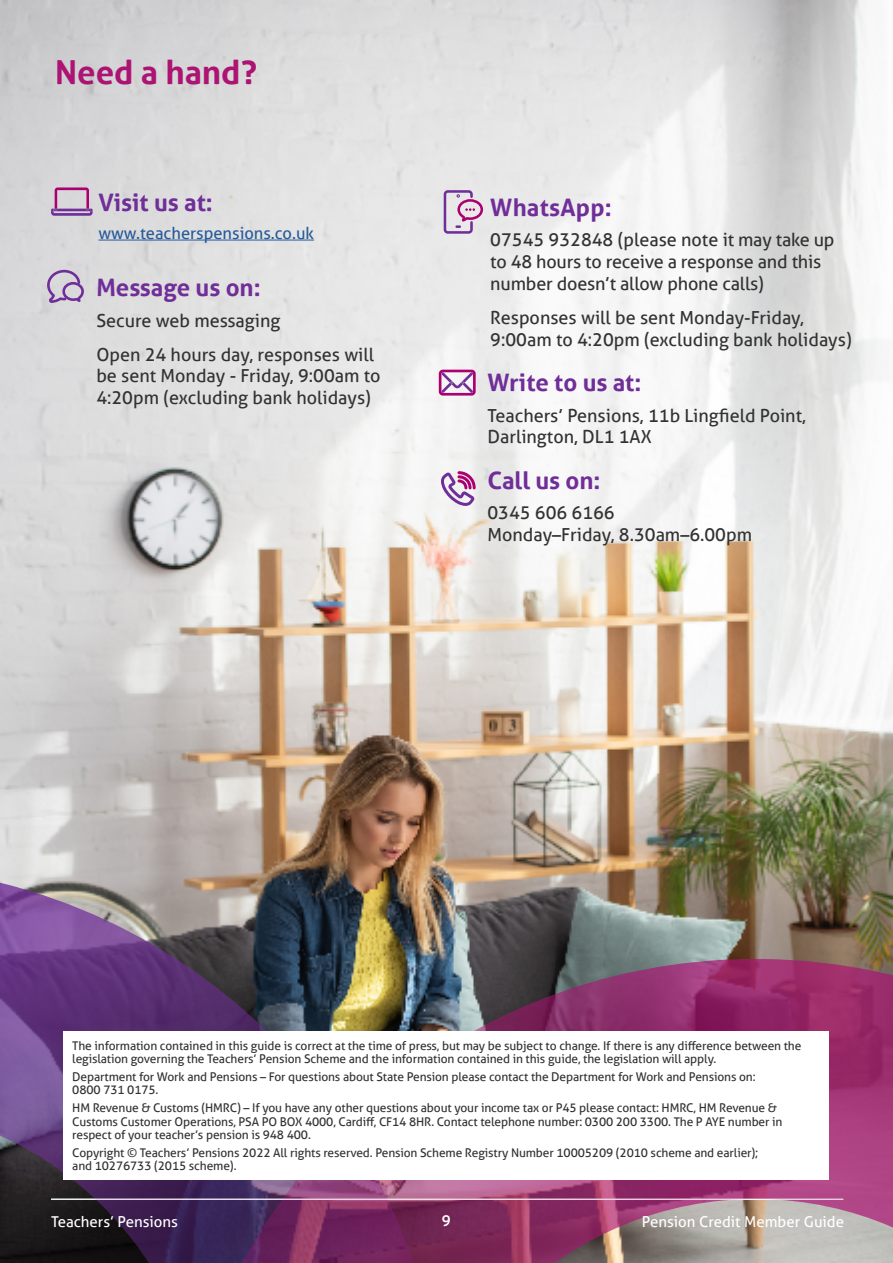
<style>
.page{position:relative;width:893px;height:1263px;background:#fff}
.page>*{position:absolute;margin:0;border:0;box-sizing:border-box;transform-origin:0 0}
.Main_Subheading{font:700 33px "Aller";color:#ac1473}
.t1{font:700 24px "Aller";color:#702e99}
.t2{font:18px/21.6px "Aller";color:#333232}
.t3{font:16.5px "Aller";color:#275b9b}
.t4{font:15px "Aller";color:#fff}
.t5{font:12px/13.5px "Aller";letter-spacing:-.01em;color:#333232}
</style>
<div class="page">
<img style="left:0;top:0;width:893px;height:940px">
<img style="left:0;top:768px;width:506px;height:495px">
<svg style="left:51px;top:187px;width:42px;height:29px"></svg>
<img style="left:163px;top:940px;width:730px;height:323px">
<div style="left:64px;top:1031px;width:765px;height:149px;background:#fff"></div>
<hr style="left:98px;top:240px;width:216px;height:1px;background:#275b9b">
<svg style="left:46px;top:268px;width:39px;height:38px"></svg>
<div style="left:444px;top:190px;width:29px;height:44px;border:3px solid #702e99;border-radius:3px"></div>
<svg style="left:456px;top:194px;width:28px;height:34px"></svg>
<hr style="left:51px;top:1199px;width:792px;height:1px;background:#fff">
<svg style="left:439px;top:370px;width:37px;height:26px"></svg>
<svg style="left:441px;top:471px;width:35px;height:35px"></svg>
<h3 class="Main_Subheading" style="left:55px;top:52px;width:203px">Need a hand?</h3>
<p class="t1" style="left:98px;top:187px;width:116px">Visit us at:</p>
<p class="t3" style="left:98px;top:223px;width:217px">www.teacherspensions.co.uk</p>
<p class="t1" style="left:96px;top:273px;width:166px">Message us on:</p>
<p class="t2" style="left:96px;top:309px;width:186px">Secure web messaging</p>
<p class="t2" style="left:96px;top:344px;width:286px">Open 24 hours day, responses will be sent Monday - Friday, 9:00am to<br>4:20pm (excluding bank holidays)</p>
<p class="t1" style="left:490px;top:193px;width:123px">WhatsApp:</p>
<p class="t2" style="left:490px;top:229px;width:346px">07545 932848 (please note it may take up to 48 hours to receive a response and this number doesn’t allow phone calls)</p>
<p class="t2" style="left:490px;top:307px;width:363px">Responses will be sent Monday-Friday,<br>9:00am to 4:20pm (excluding bank holidays)</p>
<p class="t1" style="left:487px;top:368px;width:155px">Write to us at:</p>
<p class="t2" style="left:487px;top:404px;width:320px">Teachers’ Pensions, 11b Lingfield Point,<br>Darlington, DL1 1AX</p>
<p class="t1" style="left:487px;top:466px;width:114px">Call us on:</p>
<p class="t2" style="left:487px;top:502px;width:266px">0345 606 6166<br>Monday–Friday, 8.30am–6.00pm</p>
<p class="t5" style="left:72px;top:1039px;width:731px">The information contained in this guide is correct at the time of press, but may be subject to change. If there is any difference between the legislation governing the Teachers’ Pension Scheme and the information contained in this guide, the legislation will apply.</p>
<p class="t5" style="left:72px;top:1070px;width:685px">Department for Work and Pensions – For questions about State Pension please contact the Department for Work and Pensions on:<br>0800 731 0175.</p>
<p class="t5" style="left:72px;top:1101px;width:712px">HM Revenue &amp; Customs (HMRC) – If you have any other questions about your income tax or P45 please contact: HMRC, HM Revenue &amp;<br>Customs Customer Operations, PSA PO BOX 4000, Cardiff, CF14 8HR. Contact telephone number: 0300 200 3300. The P AYE number in respect of your teacher’s pension is 948 400.</p>
<p class="t5" style="left:72px;top:1146px;width:688px">Copyright © Teachers’ Pensions 2022 All rights reserved. Pension Scheme Registry Number 10005209 (2010 scheme and earlier); and 10276733 (2015 scheme).</p>
<p class="t4" style="left:51px;top:1212px;width:129px">Teachers’ Pensions</p>
<p class="t4" style="left:442px;top:1211px;width:10px">9</p>
<p class="t4" style="left:642px;top:1212px;width:204px">Pension Credit Member Guide</p>
</div>
